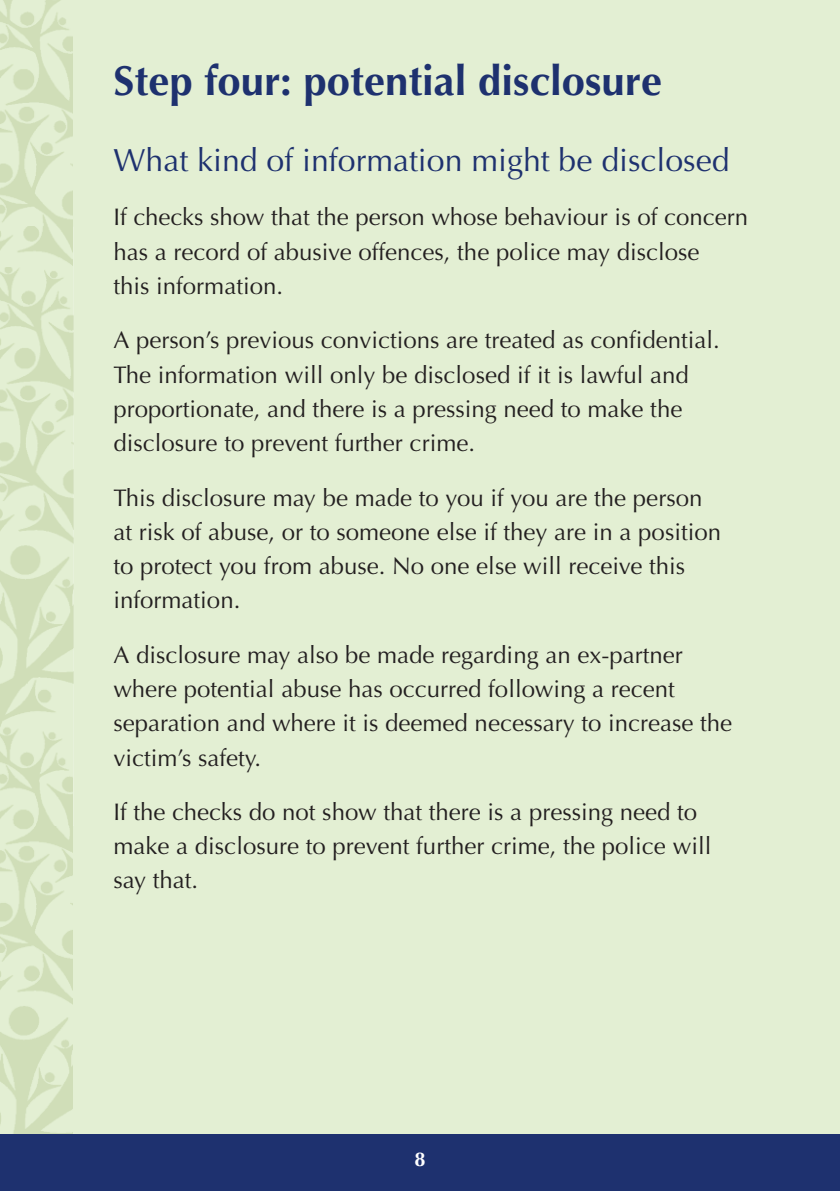
<style>
.page{position:relative;width:840px;height:1191px;background:#fff}
.page>*{position:absolute;margin:0;border:0;box-sizing:border-box;transform-origin:0 0}
.t1{font:700 41.8px "Optima";color:#1e316f}
.t2{font:32px "Optima";color:#1e316f}
.t3{font:24px/34.2px "Optima";color:#231f20}
.t4{font:700 20px "Optima";color:#fff}
</style>
<div class="page">
<div style="left:72px;top:0;width:767px;height:1134px;background:#e3efd3"></div>
<img style="left:0;top:227px;width:74px;height:599px">
<img style="left:0;top:0;width:72px;height:266px">
<img style="left:0;top:687px;width:72px;height:447px">
<div style="left:0;top:1134px;width:839px;height:57px;background:#1e316f"></div>
<h1 class="t1" style="left:113px;top:57px;width:549px">Step four: potential disclosure</h1>
<h2 class="t2" style="left:113px;top:142px;width:617px">What kind of information might be disclosed</h2>
<p class="t3" style="left:113px;top:201px;width:635px">If checks show that the person whose behaviour is of concern has a record of abusive offences, the police may disclose<br>this information.</p>
<p class="t3" style="left:113px;top:323px;width:607px">A person’s previous convictions are treated as confidential.<br>The information will only be disclosed if it is lawful and proportionate, and there is a pressing need to make the disclosure to prevent further crime.</p>
<p class="t3" style="left:113px;top:480px;width:608px">This disclosure may be made to you if you are the person at risk of abuse, or to someone else if they are in a position to protect you from abuse. No one else will receive this information.</p>
<p class="t3" style="left:113px;top:637px;width:620px">A disclosure may also be made regarding an ex-partner where potential abuse has occurred following a recent separation and where it is deemed necessary to increase the victim’s safety.</p>
<p class="t3" style="left:113px;top:795px;width:599px">If the checks do not show that there is a pressing need to make a disclosure to prevent further crime, the police will say that.</p>
<p class="t4" style="left:414px;top:1147px;width:13px">8</p>
</div>
